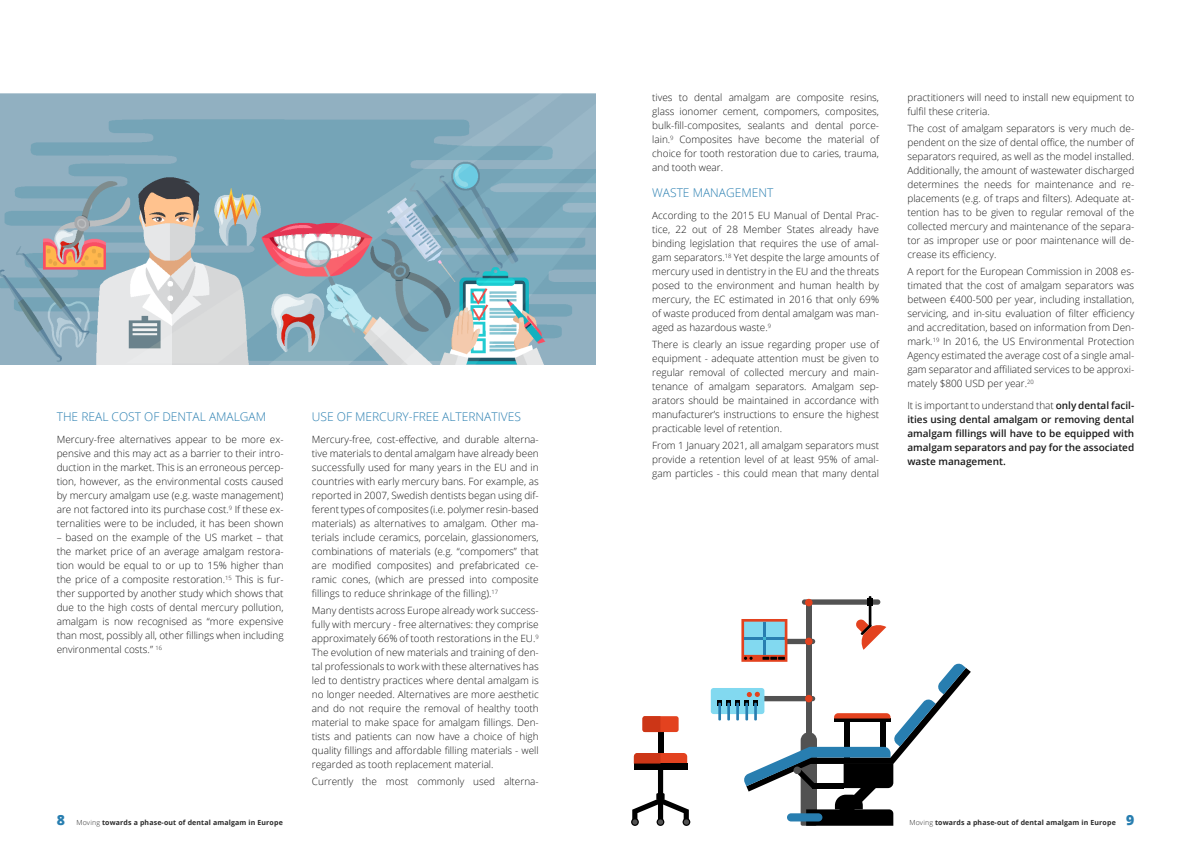
<style>
.page{position:relative;width:1191px;height:842px;background:#fff}
.page>*{position:absolute;margin:0;border:0;box-sizing:border-box;transform-origin:0 0}
.t1{font:800 14px "Open Sans";color:#287eb0}
.t2{font:300 12px "Open Sans";color:#287eb0}
.Aufzählung_Zahlen_Ko{font:300 10px/14px "Open Sans";color:#191919;text-align:justify}
.Aufzählung_Zahlen_Ko-2{font:600 10px/14px "Open Sans";color:#191919;text-align:justify}
.t3{font:700 7px "Open Sans";letter-spacing:.02em;color:#292929}
.s1{font-weight:300}
</style>
<div class="page">
<img style="left:0;top:94px;width:595px;height:271px">
<div style="left:806px;top:602px;width:5px;height:132px;background:#525252"></div>
<div style="left:802px;top:599px;width:78px;height:6px;background:#525252;border-radius:3px"></div>
<div style="left:711px;top:688px;width:53px;height:26px;background:#82d9f0;border-radius:3px"></div>
<div style="left:805px;top:599px;width:7px;height:7px;background:#e3421f;border-radius:50%"></div>
<hr style="left:868px;top:596px;width:3px;height:31px;background:#000">
<div style="left:867px;top:598px;width:6px;height:7px;background:#000"></div>
<svg style="left:717px;top:619px;width:253px;height:207px"></svg>
<hr style="left:754px;top:703px;width:3px;height:17px;background:#287eb0">
<hr style="left:745px;top:703px;width:3px;height:17px;background:#287eb0">
<hr style="left:736px;top:703px;width:3px;height:17px;background:#287eb0">
<hr style="left:727px;top:703px;width:3px;height:17px;background:#287eb0">
<hr style="left:718px;top:703px;width:3px;height:17px;background:#287eb0">
<div style="left:634px;top:763px;width:53px;height:7px;background:#000"></div>
<div style="left:658px;top:729px;width:5px;height:24px;background:#000"></div>
<svg style="left:632px;top:770px;width:57px;height:55px"></svg>
<div style="left:642px;top:716px;width:36px;height:16px;background:#e3421f;border-radius:2px"></div>
<svg style="left:634px;top:753px;width:53px;height:10px"></svg>
<svg style="left:642px;top:716px;width:18px;height:16px"></svg>
<h1 class="t2" style="left:57px;top:408px;width:211px">THE REAL COST OF DENTAL AMALGAM</h1>
<p class="Aufzählung_Zahlen_Ko" style="left:57px;top:432px;width:228px">Mercury-free alternatives appear to be more ex&shy;pensive and this may act as a barrier to their intro&shy;duction in the market. This is an erroneous percep&shy;tion, however, as the environmental costs caused by mercury amalgam use (e.g. waste management) are not factored into its purchase cost.<sup>9</sup> If these ex&shy;ternalities were to be included, it has been shown</p>
<p class="Aufzählung_Zahlen_Ko" style="left:57px;top:530px;width:228px">– based on the example of the US market – that the market price of an average amalgam restora&shy;tion would be equal to or up to 15% higher than the price of a composite restoration.<sup>15</sup> This is fur&shy;ther supported by another study which shows that due to the high costs of dental mercury pollution, amalgam is now recognised as “more expensive than most, possibly all, other fillings when including environmental costs.” <sup>16</sup></p>
<h1 class="t2" style="left:312px;top:408px;width:210px">USE OF MERCURY-FREE ALTERNATIVES</h1>
<p class="Aufzählung_Zahlen_Ko" style="left:312px;top:432px;width:228px">Mercury-free, cost-effective, and durable alterna&shy;tive materials to dental amalgam have already been successfully used for many years in the EU and in countries with early mercury bans. For example, as reported in 2007, Swedish dentists began using dif&shy;ferent types of composites (i.e. polymer resin-based materials) as alternatives to amalgam. Other ma&shy;terials include ceramics, porcelain, glassionomers, combinations of materials (e.g. “compomers” that are modified composites) and prefabricated ce&shy;ramic cones, (which are pressed into composite fillings to reduce shrinkage of the filling).<sup>17</sup></p>
<p class="Aufzählung_Zahlen_Ko" style="left:312px;top:603px;width:228px">Many dentists across Europe already work success&shy;fully with mercury - free alternatives: they comprise approximately 66% of tooth restorations in the EU.<sup>9<br></sup>The evolution of new materials and training of den&shy;tal professionals to work with these alternatives has led to dentistry practices where dental amalgam is no longer needed. Alternatives are more aesthetic and do not require the removal of healthy tooth material to make space for amalgam fillings. Den&shy;tists and patients can now have a choice of high quality fillings and affordable filling materials - well regarded as tooth replacement material.</p>
<p class="Aufzählung_Zahlen_Ko" style="left:312px;top:774px;width:228px">Currently the most commonly used alterna-</p>
<p class="Aufzählung_Zahlen_Ko" style="left:652px;top:90px;width:228px">tives to dental amalgam are composite resins, glass ionomer cement, compomers, composites, bulk-fill-composites, sealants and dental porce&shy;lain.<sup>9</sup> Composites have become the material of choice for tooth restoration due to caries, trauma, and tooth wear.</p>
<h1 class="t2" style="left:652px;top:184px;width:123px">WASTE MANAGEMENT</h1>
<p class="Aufzählung_Zahlen_Ko" style="left:652px;top:208px;width:228px">According to the 2015 EU Manual of Dental Prac&shy;tice, 22 out of 28 Member States already have binding legislation that requires the use of amal&shy;gam separators.<sup>18</sup> Yet despite the large amounts of mercury used in dentistry in the EU and the threats posed to the environment and human health by mercury, the EC estimated in 2016 that only 69% of waste produced from dental amalgam was man&shy;aged as hazardous waste.<sup>9</sup></p>
<p class="Aufzählung_Zahlen_Ko" style="left:652px;top:337px;width:228px">There is clearly an issue regarding proper use of equipment - adequate attention must be given to regular removal of collected mercury and main&shy;tenance of amalgam separators. Amalgam sep&shy;arators should be maintained in accordance with manufacturer’s instructions to ensure the highest practicable level of retention.</p>
<p class="Aufzählung_Zahlen_Ko" style="left:652px;top:438px;width:228px">From 1 January 2021, all amalgam separators must provide a retention level of at least 95% of amal&shy;gam particles - this could mean that many dental</p>
<p class="Aufzählung_Zahlen_Ko" style="left:907px;top:90px;width:228px">practitioners will need to install new equipment to fulfil these criteria.</p>
<p class="Aufzählung_Zahlen_Ko" style="left:907px;top:121px;width:228px">The cost of amalgam separators is very much de&shy;pendent on the size of dental office, the number of separators required, as well as the model installed.<br>Additionally, the amount of wastewater discharged determines the needs for maintenance and re&shy;placements (e.g. of traps and filters). Adequate at&shy;tention has to be given to regular removal of the collected mercury and maintenance of the separa&shy;tor as improper use or poor maintenance will de&shy;crease its efficiency.</p>
<p class="Aufzählung_Zahlen_Ko" style="left:907px;top:264px;width:228px">A report for the European Commission in 2008 es&shy;timated that the cost of amalgam separators was between €400-500 per year, including installation, servicing, and in-situ evaluation of filter efficiency and accreditation, based on information from Den&shy;mark.<sup>19</sup> In 2016, the US Environmental Protection Agency estimated the average cost of a single amal&shy;gam separator and affiliated services to be approxi&shy;mately $800 USD per year.<sup>20</sup></p>
<p class="Aufzählung_Zahlen_Ko-2" style="left:907px;top:399px;width:228px"><span class="s1">It is important to understand that</span> only dental facil&shy;ities using dental amalgam or removing dental amalgam fillings will have to be equipped with amalgam separators and pay for the associated waste management.</p>
<p class="t1" style="left:57px;top:810px;width:10px">8</p>
<p class="t3" style="left:77px;top:817px;width:208px"><span class="s1">Moving</span> towards a phase-out of dental amalgam in Europe</p>
<p class="t3" style="left:909px;top:817px;width:208px"><span class="s1">Moving</span> towards a phase-out of dental amalgam in Europe</p>
<p class="t1" style="left:1126px;top:810px;width:10px">9</p>
</div>
